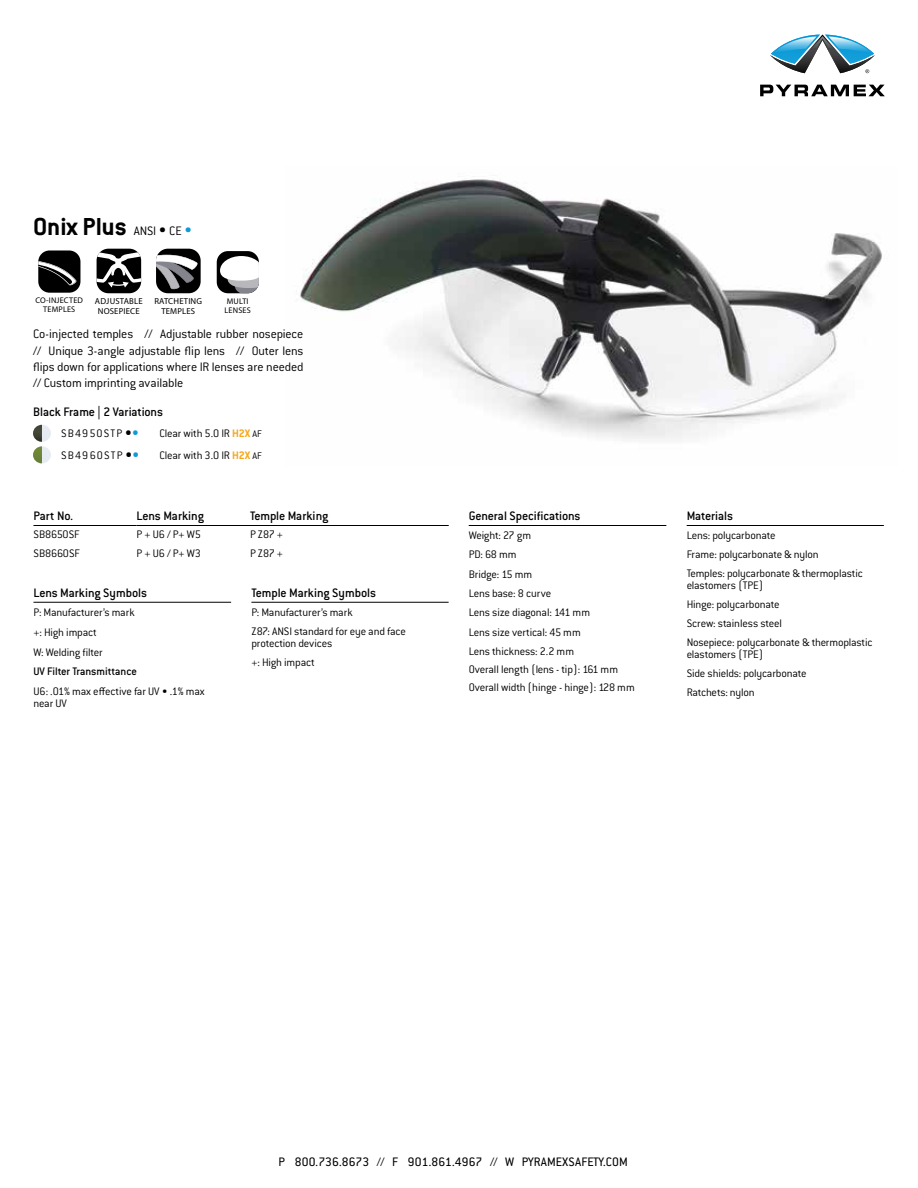
<style>
.page{position:relative;width:918px;height:1188px;background:#fff}
.page>*{position:absolute;margin:0;border:0;box-sizing:border-box;transform-origin:0 0}
.t1{font:700 27px "Conduit ITC Std";color:#000}
.t2{font:300 13.5px/16.2px "Conduit ITC Std";letter-spacing:-.01em;color:#000;text-align:justify}
.t3{font:500 13.5px "Conduit ITC Std";letter-spacing:-.01em;color:#000}
.t4{font:13.5px "Conduit ITC Std";letter-spacing:.01em;color:#000}
.t5{font:300 12px/19px "Conduit ITC Std";letter-spacing:-.015em;color:#000}
.t6{font:500 12px "Conduit ITC Std";letter-spacing:-.005em;color:#000}
.t7{font:300 12px "Conduit ITC Std";letter-spacing:.095em;color:#000}
.t8{font:300 12px "Conduit ITC Std";letter-spacing:.1em;color:#000}
.t9{font:8.7px/9.9px "Myriad Pro";letter-spacing:.02em;color:#000;text-align:center}
.t10{font:8.25px/9.4px "Myriad Pro";letter-spacing:.02em;color:#000;text-align:center}
.s1{font-weight:300;font-size:13.5px}
.s2{font-weight:400;font-size:16.5px}
.s3{font-weight:400;font-size:16.5px;color:#0f9ad6}
.s4{font-weight:900;font-size:13.8px}
.s5{font-weight:900;font-size:13.8px;color:#0f9ad6}
.s6{font-weight:700;color:#f5a81c}
.s7{font-size:10.5px}
</style>
<div class="page">
<svg style="left:760px;top:85px;width:125px;height:11px"></svg>
<svg style="left:770px;top:35px;width:105px;height:38px"></svg>
<img style="left:300px;top:176px;width:582px;height:263px">
<div style="left:38px;top:250px;width:42px;height:43px;background:#000;border-radius:11px"></div>
<svg style="left:38px;top:258px;width:39px;height:28px"></svg>
<div style="left:97px;top:249px;width:44px;height:44px;background:#000;border-radius:12px"></div>
<svg style="left:97px;top:249px;width:44px;height:39px"></svg>
<div style="left:156px;top:249px;width:45px;height:44px;background:#000;border-radius:12px"></div>
<svg style="left:156px;top:249px;width:42px;height:40px"></svg>
<div style="left:217px;top:251px;width:42px;height:42px;background:#000;border-radius:11px"></div>
<svg style="left:220px;top:256px;width:39px;height:37px"></svg>
<img style="left:42px;top:425px;width:9px;height:17px">
<img style="left:33px;top:425px;width:9px;height:17px">
<img style="left:42px;top:446px;width:9px;height:17px">
<img style="left:33px;top:446px;width:9px;height:17px">
<hr style="left:469px;top:525px;width:197px;height:1px;background:#000">
<hr style="left:687px;top:525px;width:197px;height:1px;background:#000">
<hr style="left:33px;top:525px;width:104px;height:1px;background:#000">
<hr style="left:137px;top:525px;width:113px;height:1px;background:#000">
<hr style="left:250px;top:525px;width:199px;height:1px;background:#000">
<hr style="left:33px;top:602px;width:198px;height:1px;background:#000">
<hr style="left:251px;top:602px;width:198px;height:1px;background:#000">
<h1 class="t1" style="left:33px;top:210px;width:161px">Onix Plus <span class="s1">ANSI</span> <span class="s2">•</span> <span class="s1">CE</span> <span class="s3">•</span></h1>
<p class="t10" style="left:36px;top:295px;width:49px">CO-INJECTED<br>TEMPLES</p>
<p class="t9" style="left:95px;top:296px;width:49px">ADJUSTABLE<br>NOSEPIECE</p>
<p class="t9" style="left:154px;top:296px;width:49px">RATCHETING<br>TEMPLES</p>
<p class="t10" style="left:225px;top:296px;width:28px;text-align:left">MULTI<br>LENSES</p>
<p class="t2" style="left:33px;top:326px;width:272px">Co-injected temples // Adjustable rubber nosepiece // Unique 3-angle adjustable flip lens // Outer lens flips down for applications where IR lenses are needed // Custom imprinting available</p>
<p class="t3" style="left:33px;top:403px;width:131px">Black Frame | 2 Variations</p>
<p class="t7" style="left:61px;top:426px;width:79px">SB4950STP <span class="s4">•</span><span class="s5">•</span></p>
<p class="t5" style="left:160px;top:423px;width:104px">Clear with 5.0 IR <span class="s6">H2X</span> <span class="s7">AF</span></p>
<p class="t8" style="left:61px;top:448px;width:79px">SB4960STP <span class="s4">•</span><span class="s5">•</span></p>
<p class="t5" style="left:160px;top:445px;width:104px">Clear with 3.0 IR <span class="s6">H2X</span> <span class="s7">AF</span></p>
<p class="t3" style="left:33px;top:508px;width:41px">Part No.</p>
<p class="t3" style="left:137px;top:508px;width:69px">Lens Marking</p>
<p class="t3" style="left:250px;top:508px;width:80px">Temple Marking</p>
<p class="t5" style="left:33px;top:525px;width:48px">SB8650SF</p>
<p class="t5" style="left:137px;top:525px;width:66px">P + U6 / P+ W5</p>
<p class="t5" style="left:250px;top:525px;width:34px">P Z87 +</p>
<p class="t5" style="left:33px;top:543px;width:48px">SB8660SF</p>
<p class="t5" style="left:137px;top:543px;width:66px">P + U6 / P+ W3</p>
<p class="t5" style="left:250px;top:543px;width:34px">P Z87 +</p>
<p class="t3" style="left:33px;top:584px;width:115px">Lens Marking Symbols</p>
<p class="t5" style="left:33px;top:602px;width:103px;line-height:19.8px">P: Manufacturer’s mark +: High impact<br>W: Welding filter</p>
<p class="t6" style="left:33px;top:664px;width:105px">UV Filter Transmittance</p>
<p class="t5" style="left:33px;top:684px;width:173px;line-height:12px">U6: .01% max effective far UV • .1% max near UV</p>
<p class="t3" style="left:251px;top:584px;width:126px">Temple Marking Symbols</p>
<p class="t5" style="left:251px;top:602px;width:156px">P: Manufacturer’s mark<br>Z87: ANSI standard for eye and face</p>
<p class="t5" style="left:251px;top:633px;width:83px">protection devices +: High impact</p>
<p class="t3" style="left:469px;top:508px;width:113px">General Specifications</p>
<p class="t5" style="left:469px;top:525px;width:168px">Weight: 27 gm<br>PD: 68 mm<br>Bridge: 15 mm<br>Lens base: 8 curve<br>Lens size diagonal: 141 mm<br>Lens size vertical: 45 mm<br>Lens thickness: 2.2 mm<br>Overall length (lens - tip): 161 mm<br>Overall width (hinge - hinge): 128 mm</p>
<p class="t3" style="left:687px;top:508px;width:48px">Materials</p>
<p class="t5" style="left:687px;top:525px;width:178px">Lens: polycarbonate<br>Frame: polycarbonate &amp; nylon<br>Temples: polycarbonate &amp; thermoplastic</p>
<p class="t5" style="left:687px;top:576px;width:187px">elastomers (TPE)<br>Hinge: polycarbonate<br>Screw: stainless steel<br>Nosepiece: polycarbonate &amp; thermoplastic</p>
<p class="t5" style="left:687px;top:645px;width:121px">elastomers (TPE)<br>Side shields: polycarbonate<br>Ratchets: nylon</p>
<p class="t4" style="left:278px;top:1154px;width:351px">P 800.736.8673 // F 901.861.4967 // W PYRAMEXSAFETY.COM</p>
</div>
